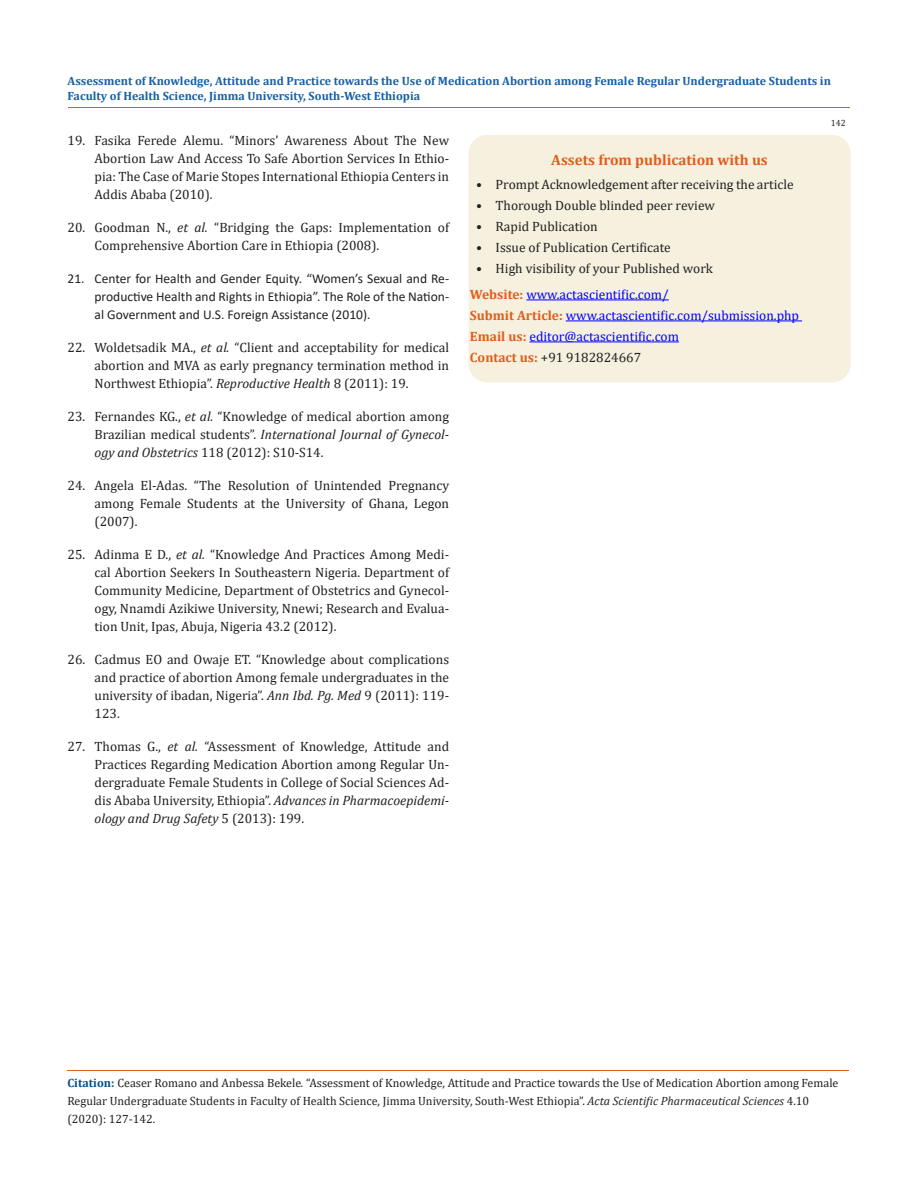
<style>
.page{position:relative;width:917px;height:1188px;background:#fff}
.page>*{position:absolute;margin:0;border:0;box-sizing:border-box;transform-origin:0 0}
.t1{font:700 15px "Cambria";color:#e05d1a}
.t2{font:13.5px/18px "Cambria";color:#231f20;text-align:justify}
.t3{font:13.5px/18px "Calibri";color:#231f20;text-align:justify}
.t4{font:13.5px "Cambria";color:#00f}
.t5{font:12px/18px "Cambria";color:#231f20}
.t6{font:700 12px/15px "Cambria";color:#1560a6}
.t7{font:9px "Cambria";color:#231f20}
.s1{font-style:italic}
.s2{font-weight:700;color:#e05d1a}
.s3{font-weight:700;color:#035089}
</style>
<div class="page">
<div style="left:469px;top:136px;width:380px;height:246px;background:#f6f0df;border-radius:18px"></div>
<div style="left:468px;top:135px;width:382px;height:247px;border:2px solid #f6f0df;border-radius:18px"></div>
<hr style="left:526px;top:300px;width:142px;height:1px;background:#00f">
<hr style="left:565px;top:321px;width:237px;height:1px;background:#00f">
<hr style="left:529px;top:342px;width:150px;height:1px;background:#00f">
<hr style="left:68px;top:108px;width:781px;height:1px;background:#e05d1a">
<hr style="left:67px;top:1071px;width:782px;height:1px;background:#e05d1a">
<p class="t6" style="left:68px;top:73px;width:765px">Assessment of Knowledge, Attitude and Practice towards the Use of Medication Abortion among Female Regular Undergraduate Students in<br>Faculty of Health Science, Jimma University, South-West Ethiopia</p>
<p class="t2" style="left:94px;top:132px;width:356px;text-indent:-27px">19. Fasika Ferede Alemu. “Minors’ Awareness About The New Abortion Law And Access To Safe Abortion Services In Ethio&shy;pia: The Case of Marie Stopes International Ethiopia Centers in Addis Ababa (2010).</p>
<p class="t2" style="left:94px;top:219px;width:356px;text-indent:-27px">20. Goodman N., <span class="s1">et al.</span> “Bridging the Gaps: Implementation of<br>Comprehensive Abortion Care in Ethiopia (2008).</p>
<p class="t3" style="left:94px;top:270px;width:356px;text-indent:-27px">21. Center for Health and Gender Equity. “Women’s Sexual and Re&shy;productive Health and Rights in Ethiopia”. The Role of the Nation&shy;al Government and U.S. Foreign Assistance (2010).</p>
<p class="t2" style="left:94px;top:339px;width:356px;text-indent:-27px">22. Woldetsadik MA., <span class="s1">et al.</span> “Client and acceptability for medical abortion and MVA as early pregnancy termination method in Northwest Ethiopia”. <span class="s1">Reproductive Health</span> 8 (2011): 19.</p>
<p class="t2" style="left:94px;top:408px;width:356px;text-indent:-27px">23. Fernandes KG., <span class="s1">et al.</span> “Knowledge of medical abortion among Brazilian medical students”. <span class="s1">International Journal of Gynecol&shy;ogy and Obstetrics</span> 118 (2012): S10-S14.</p>
<p class="t2" style="left:94px;top:477px;width:356px;text-indent:-27px">24. Angela El-Adas. “The Resolution of Unintended Pregnancy among Female Students at the University of Ghana, Legon (2007).</p>
<p class="t2" style="left:94px;top:546px;width:356px;text-indent:-27px">25. Adinma E D., <span class="s1">et al.</span> “Knowledge And Practices Among Medi&shy;cal Abortion Seekers In Southeastern Nigeria. Department of Community Medicine, Department of Obstetrics and Gynecol&shy;ogy, Nnamdi Azikiwe University, Nnewi; Research and Evalua&shy;tion Unit, Ipas, Abuja, Nigeria 43.2 (2012).</p>
<p class="t2" style="left:94px;top:651px;width:356px;text-indent:-27px">26. Cadmus EO and Owaje ET. “Knowledge about complications and practice of abortion Among female undergraduates in the university of ibadan, Nigeria”. <span class="s1">Ann Ibd. Pg. Med</span> 9 (2011): 119- 123.</p>
<p class="t2" style="left:94px;top:738px;width:356px;text-indent:-27px">27. Thomas G., <span class="s1">et al.</span> “Assessment of Knowledge, Attitude and Practices Regarding Medication Abortion among Regular Un&shy;dergraduate Female Students in College of Social Sciences Ad&shy;dis Ababa University, Ethiopia”. <span class="s1">Advances in Pharmacoepidemi&shy;ology and Drug Safety</span> 5 (2013): 199.</p>
<p class="t1" style="left:551px;top:149px;width:218px">Assets from publication with us</p>
<p class="t2" style="left:476px;top:176px;width:319px">• Prompt Acknowledgement after receiving the article</p>
<p class="t2" style="left:476px;top:197px;width:240px">• Thorough Double blinded peer review</p>
<p class="t2" style="left:476px;top:218px;width:123px">• Rapid Publication</p>
<p class="t2" style="left:476px;top:239px;width:196px">• Issue of Publication Certificate</p>
<p class="t2" style="left:476px;top:260px;width:238px">• High visibility of your Published work</p>
<p class="t4" style="left:470px;top:287px;width:200px"><span class="s2">Website:</span> www.actascientific.com/</p>
<p class="t4" style="left:470px;top:308px;width:330px"><span class="s2">Submit Article:</span> www.actascientific.com/submission.php</p>
<p class="t4" style="left:470px;top:329px;width:210px"><span class="s2">Email us:</span> editor@actascientific.com</p>
<p class="t2" style="left:470px;top:348px;width:173px"><span class="s2">Contact us:</span> +91 9182824667</p>
<p class="t7" style="left:830px;top:118px;width:16px">142</p>
<p class="t5" style="left:67px;top:1074px;width:772px"><span class="s3">Citation:</span> Ceaser Romano and Anbessa Bekele<span class="s1">.</span> “Assessment of Knowledge, Attitude and Practice towards the Use of Medication Abortion among Female<br>Regular Undergraduate Students in Faculty of Health Science, Jimma University, South-West Ethiopia”. <span class="s1">Acta Scientific Pharmaceutical Sciences</span> 4.10 (2020): 127-142.</p>
</div>
